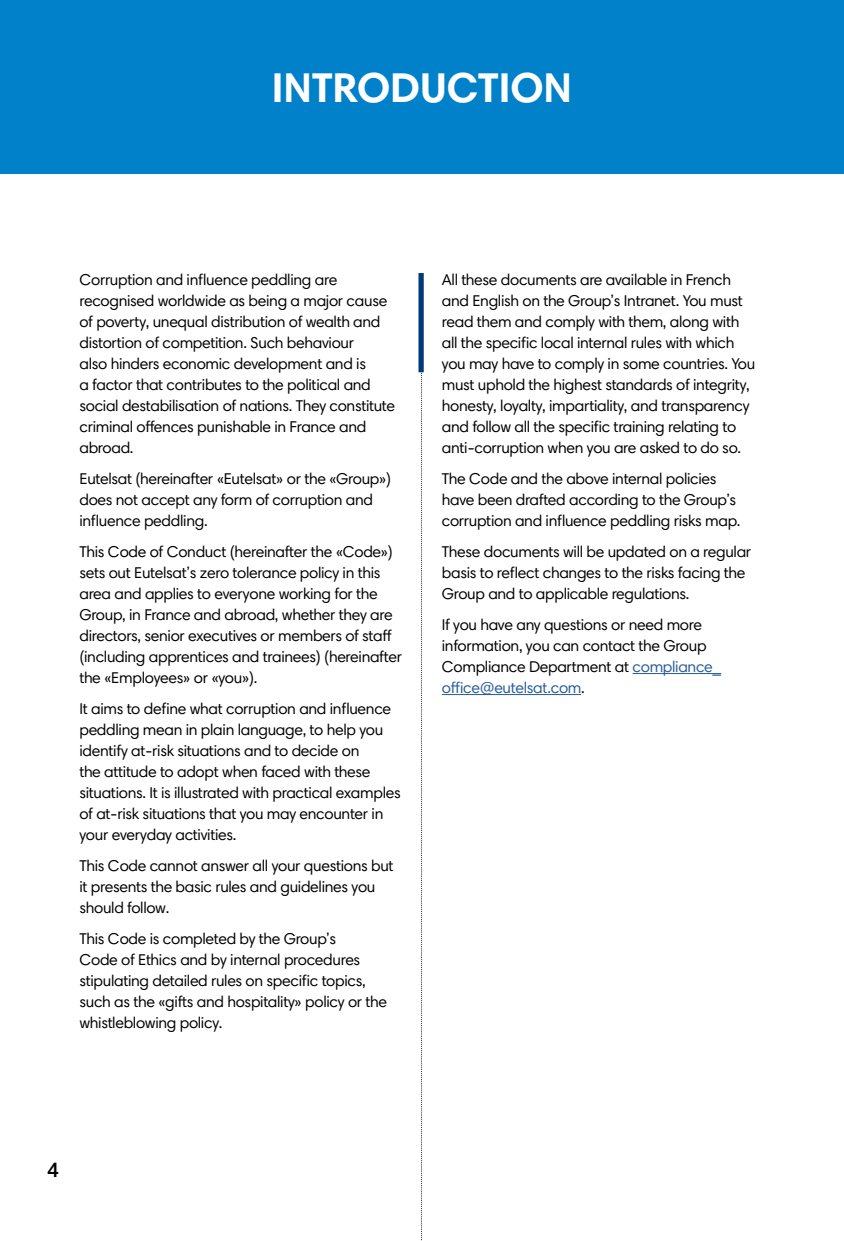
<style>
.page{position:relative;width:844px;height:1241px;background:#fff}
.page>*{position:absolute;margin:0;border:0;box-sizing:border-box;transform-origin:0 0}
.t1{font:700 42px "Harmonia Sans Pro Cyr";color:#fff}
.t2{font:600 21px "Harmonia Sans Pro Cyr";color:#000}
.t3{font:15.75px/21px "Harmonia Sans Pro Cyr";letter-spacing:-.02em;color:#000}
.s1{color:#275b9b}
</style>
<div class="page">
<div style="left:0;top:0;width:843px;height:174px;background:#0081c9"></div>
<hr style="left:632px;top:673px;width:89px;height:1px;background:#275b9b">
<hr style="left:441px;top:694px;width:140px;height:1px;background:#275b9b">
<svg style="left:421px;top:372px;width:1px;height:869px"></svg>
<div style="left:418px;top:273px;width:5px;height:99px;background:#003a78"></div>
<h1 class="t1" style="left:272px;top:61px;width:301px">INTRODUCTION</h1>
<p class="t3" style="left:79px;top:268px;width:317px">Corruption and influence peddling are recognised worldwide as being a major cause of poverty, unequal distribution of wealth and distortion of competition. Such behaviour<br>also hinders economic development and is<br>a factor that contributes to the political and social destabilisation of nations. They constitute criminal offences punishable in France and abroad.</p>
<p class="t3" style="left:79px;top:467px;width:313px">Eutelsat (hereinafter «Eutelsat» or the «Group») does not accept any form of corruption and influence peddling.</p>
<p class="t3" style="left:79px;top:540px;width:324px">This Code of Conduct (hereinafter the «Code») sets out Eutelsat’s zero tolerance policy in this area and applies to everyone working for the Group, in France and abroad, whether they are directors, senior executives or members of staff (including apprentices and trainees) (hereinafter the «Employees» or «you»).</p>
<p class="t3" style="left:79px;top:697px;width:323px">It aims to define what corruption and influence peddling mean in plain language, to help you identify at-risk situations and to decide on<br>the attitude to adopt when faced with these situations. It is illustrated with practical examples of at-risk situations that you may encounter in your everyday activities.</p>
<p class="t3" style="left:79px;top:854px;width:315px">This Code cannot answer all your questions but it presents the basic rules and guidelines you should follow.</p>
<p class="t3" style="left:79px;top:927px;width:309px">This Code is completed by the Group’s<br>Code of Ethics and by internal procedures stipulating detailed rules on specific topics, such as the «gifts and hospitality» policy or the whistleblowing policy.</p>
<p class="t3" style="left:441px;top:268px;width:315px">All these documents are available in French and English on the Group’s Intranet. You must read them and comply with them, along with all the specific local internal rules with which you may have to comply in some countries. You must uphold the highest standards of integrity, honesty, loyalty, impartiality, and transparency and follow all the specific training relating to anti-corruption when you are asked to do so.</p>
<p class="t3" style="left:441px;top:467px;width:300px">The Code and the above internal policies have been drafted according to the Group’s corruption and influence peddling risks map.</p>
<p class="t3" style="left:441px;top:540px;width:311px">These documents will be updated on a regular basis to reflect changes to the risks facing the<br>Group and to applicable regulations.</p>
<p class="t3" style="left:441px;top:613px;width:281px">If you have any questions or need more information, you can contact the Group Compliance Department at <span class="s1">compliance_ office@eutelsat.com</span>.</p>
<h2 class="t2" style="left:47px;top:1156px;width:13px">4</h2>
</div>
